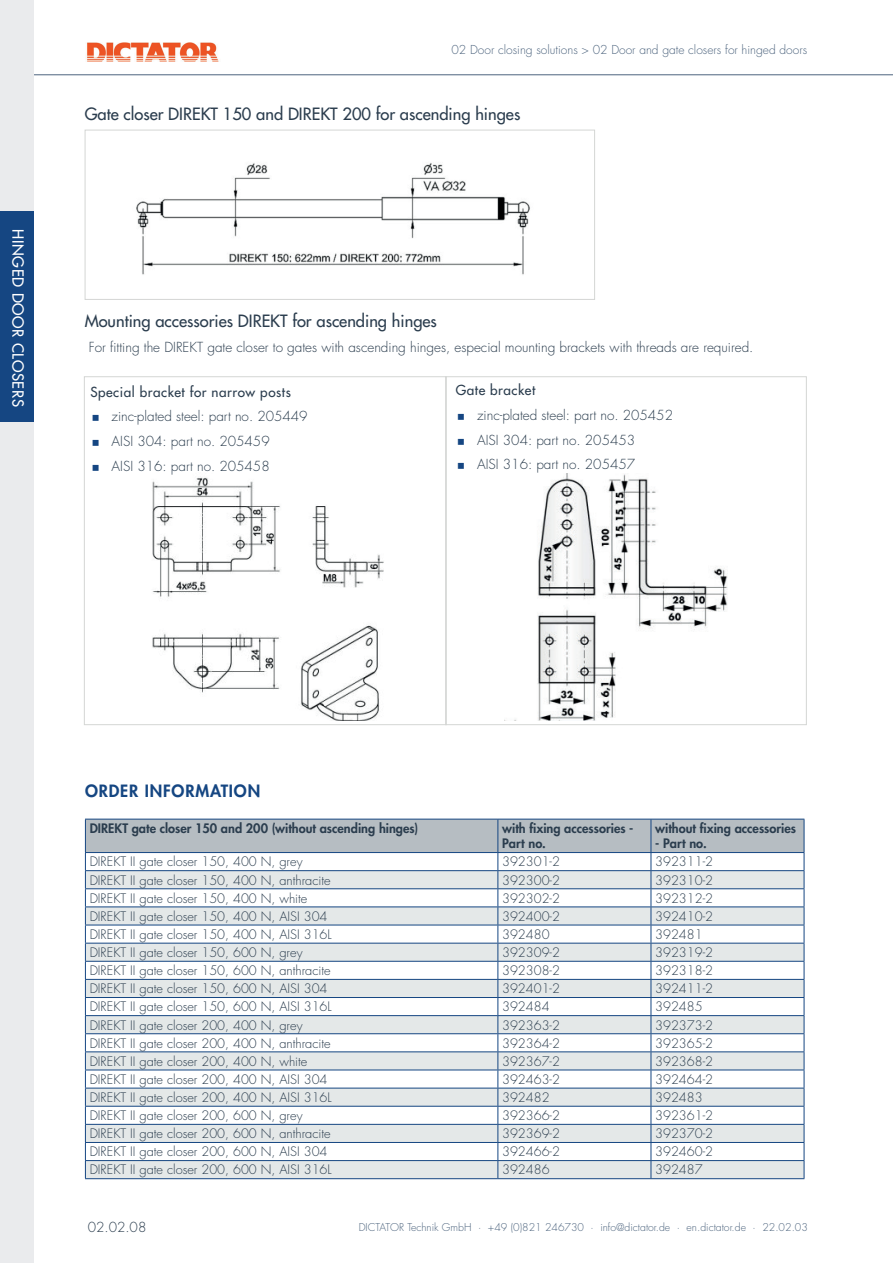
<style>
.page{position:relative;width:893px;height:1263px;background:#fff}
.page>*{position:absolute;margin:0;border:0;box-sizing:border-box;transform-origin:0 0}
.t1{font:500 16.5px "Futura Std";color:#2b3d4e}
.t2{font:800 16.5px "Futura Std";letter-spacing:.05em;color:#154682}
.t3{font:500 15px "Futura Std";letter-spacing:.04em;color:#fff}
.t4{font:300 13.5px/24.8px "Futura Std";color:#2b3d4e}
.t5{font:500 13.5px "Futura Std";letter-spacing:.04em;color:#2b3d4e}
.t6{font:300 12.75px "Futura Std";color:#2b3d4e}
.t7{font:800 12.75px/15.3px "Futura Std";color:#2b3d4e}
.t8{font:300 12px "Futura Std";color:#4d647e}
.t9{font:300 10.5px "Futura Std";color:#4d647e}
</style>
<div class="page">
<div style="left:0;top:0;width:34px;height:1263px;background:#eaebed"></div>
<img style="left:87px;top:43px;width:132px;height:19px">
<hr style="left:34px;top:74px;width:859px;height:1px;background:#4d647e">
<div style="left:0;top:211px;width:34px;height:211px;background:#154682"></div>
<img style="left:152px;top:477px;width:232px;height:243px">
<div style="left:445px;top:376px;width:362px;height:349px;border:1px solid #d4d6d4"></div>
<img style="left:504px;top:474px;width:224px;height:246px">
<img style="left:136px;top:163px;width:394px;height:112px">
<div style="left:85px;top:130px;width:510px;height:170px;border:1px solid #d4d6d4"></div>
<svg style="left:85px;top:820px;width:720px;height:358px"></svg>
<hr style="left:85px;top:1178px;width:413px;height:1px;background:#154682">
<hr style="left:498px;top:1178px;width:153px;height:1px;background:#154682">
<hr style="left:651px;top:1178px;width:153px;height:1px;background:#154682">
<hr style="left:85px;top:819px;width:413px;height:1px;background:#154682">
<hr style="left:85px;top:819px;width:1px;height:33px;background:#154682">
<hr style="left:498px;top:819px;width:153px;height:1px;background:#154682">
<hr style="left:651px;top:819px;width:153px;height:1px;background:#154682">
<hr style="left:804px;top:819px;width:1px;height:33px;background:#154682">
<hr style="left:85px;top:852px;width:413px;height:1px;background:#154682">
<hr style="left:498px;top:852px;width:153px;height:1px;background:#154682">
<hr style="left:651px;top:852px;width:153px;height:1px;background:#154682">
<p class="t3" style="left:27px;top:229px;width:179px;rotate:90deg">HINGED DOOR CLOSERS</p>
<p class="t8" style="left:451px;top:42px;width:357px">02 Door closing solutions &gt; 02 Door and gate closers for hinged doors</p>
<p class="t1" style="left:85px;top:103px;width:437px">Gate closer DIREKT 150 and DIREKT 200 for ascending hinges</p>
<p class="t1" style="left:85px;top:311px;width:354px">Mounting accessories DIREKT for ascending hinges</p>
<p class="t4" style="left:89px;top:335px;width:666px">For fitting the DIREKT gate closer to gates with ascending hinges, especial mounting brackets with threads are required.</p>
<p class="t5" style="left:90px;top:383px;width:202px">Special bracket for narrow posts</p>
<p class="t4" style="left:112px;top:404px;width:197px">zinc-plated steel: part no. 205449<br>AISI 304: part no. 205459<br>AISI 316: part no. 205458</p>
<p class="t5" style="left:456px;top:382px;width:81px">Gate bracket</p>
<p class="t4" style="left:477px;top:403px;width:197px">zinc-plated steel: part no. 205452<br>AISI 304: part no. 205453<br>AISI 316: part no. 205457</p>
<p class="t2" style="left:85px;top:781px;width:177px">ORDER INFORMATION</p>
<p class="t7" style="left:90px;top:821px;width:330px">DIREKT gate closer 150 and 200 (without ascending hinges)</p>
<p class="t7" style="left:502px;top:821px;width:133px">with fixing accessories -<br>Part no.</p>
<p class="t7" style="left:655px;top:821px;width:142px">without fixing accessories</p>
<p class="t7" style="left:655px;top:836px;width:53px">- Part no.</p>
<p class="t6" style="left:90px;top:854px;width:214px">DIREKT II gate closer 150, 400 N, grey</p>
<p class="t6" style="left:502px;top:854px;width:59px">392301-2</p>
<p class="t6" style="left:655px;top:854px;width:59px">392311-2</p>
<p class="t6" style="left:90px;top:872px;width:242px">DIREKT II gate closer 150, 400 N, anthracite</p>
<p class="t6" style="left:502px;top:872px;width:59px">392300-2</p>
<p class="t6" style="left:655px;top:872px;width:59px">392310-2</p>
<p class="t6" style="left:90px;top:890px;width:219px">DIREKT II gate closer 150, 400 N, white</p>
<p class="t6" style="left:502px;top:890px;width:59px">392302-2</p>
<p class="t6" style="left:655px;top:890px;width:59px">392312-2</p>
<p class="t6" style="left:90px;top:908px;width:239px">DIREKT II gate closer 150, 400 N, AISI 304</p>
<p class="t6" style="left:502px;top:908px;width:59px">392400-2</p>
<p class="t6" style="left:655px;top:908px;width:59px">392410-2</p>
<p class="t6" style="left:90px;top:926px;width:244px">DIREKT II gate closer 150, 400 N, AISI 316L</p>
<p class="t6" style="left:502px;top:926px;width:49px">392480</p>
<p class="t6" style="left:655px;top:926px;width:49px">392481</p>
<p class="t6" style="left:90px;top:945px;width:214px">DIREKT II gate closer 150, 600 N, grey</p>
<p class="t6" style="left:502px;top:945px;width:59px">392309-2</p>
<p class="t6" style="left:655px;top:945px;width:59px">392319-2</p>
<p class="t6" style="left:90px;top:963px;width:242px">DIREKT II gate closer 150, 600 N, anthracite</p>
<p class="t6" style="left:502px;top:963px;width:59px">392308-2</p>
<p class="t6" style="left:655px;top:963px;width:59px">392318-2</p>
<p class="t6" style="left:90px;top:981px;width:239px">DIREKT II gate closer 150, 600 N, AISI 304</p>
<p class="t6" style="left:502px;top:981px;width:59px">392401-2</p>
<p class="t6" style="left:655px;top:981px;width:59px">392411-2</p>
<p class="t6" style="left:90px;top:999px;width:244px">DIREKT II gate closer 150, 600 N, AISI 316L</p>
<p class="t6" style="left:502px;top:999px;width:49px">392484</p>
<p class="t6" style="left:655px;top:999px;width:49px">392485</p>
<p class="t6" style="left:90px;top:1017px;width:214px">DIREKT II gate closer 200, 400 N, grey</p>
<p class="t6" style="left:502px;top:1017px;width:59px">392363-2</p>
<p class="t6" style="left:655px;top:1017px;width:59px">392373-2</p>
<p class="t6" style="left:90px;top:1035px;width:242px">DIREKT II gate closer 200, 400 N, anthracite</p>
<p class="t6" style="left:502px;top:1035px;width:59px">392364-2</p>
<p class="t6" style="left:655px;top:1035px;width:59px">392365-2</p>
<p class="t6" style="left:90px;top:1053px;width:219px">DIREKT II gate closer 200, 400 N, white</p>
<p class="t6" style="left:502px;top:1053px;width:59px">392367-2</p>
<p class="t6" style="left:655px;top:1053px;width:59px">392368-2</p>
<p class="t6" style="left:90px;top:1071px;width:239px">DIREKT II gate closer 200, 400 N, AISI 304</p>
<p class="t6" style="left:502px;top:1071px;width:59px">392463-2</p>
<p class="t6" style="left:655px;top:1071px;width:59px">392464-2</p>
<p class="t6" style="left:90px;top:1089px;width:244px">DIREKT II gate closer 200, 400 N, AISI 316L</p>
<p class="t6" style="left:502px;top:1089px;width:49px">392482</p>
<p class="t6" style="left:655px;top:1089px;width:49px">392483</p>
<p class="t6" style="left:90px;top:1108px;width:214px">DIREKT II gate closer 200, 600 N, grey</p>
<p class="t6" style="left:502px;top:1108px;width:59px">392366-2</p>
<p class="t6" style="left:655px;top:1108px;width:59px">392361-2</p>
<p class="t6" style="left:90px;top:1126px;width:242px">DIREKT II gate closer 200, 600 N, anthracite</p>
<p class="t6" style="left:502px;top:1126px;width:59px">392369-2</p>
<p class="t6" style="left:655px;top:1126px;width:59px">392370-2</p>
<p class="t6" style="left:90px;top:1144px;width:239px">DIREKT II gate closer 200, 600 N, AISI 304</p>
<p class="t6" style="left:502px;top:1144px;width:59px">392466-2</p>
<p class="t6" style="left:655px;top:1144px;width:59px">392460-2</p>
<p class="t6" style="left:90px;top:1162px;width:244px">DIREKT II gate closer 200, 600 N, AISI 316L</p>
<p class="t6" style="left:502px;top:1162px;width:49px">392486</p>
<p class="t6" style="left:655px;top:1162px;width:49px">392487</p>
<p class="t4" style="left:88px;top:1215px;width:60px">02.02.08</p>
<p class="t9" style="left:359px;top:1221px;width:451px">DICTATOR Technik GmbH · +49 (0)821 246730 · info@dictator.de · en.dictator.de · 22.02.03</p>
</div>
